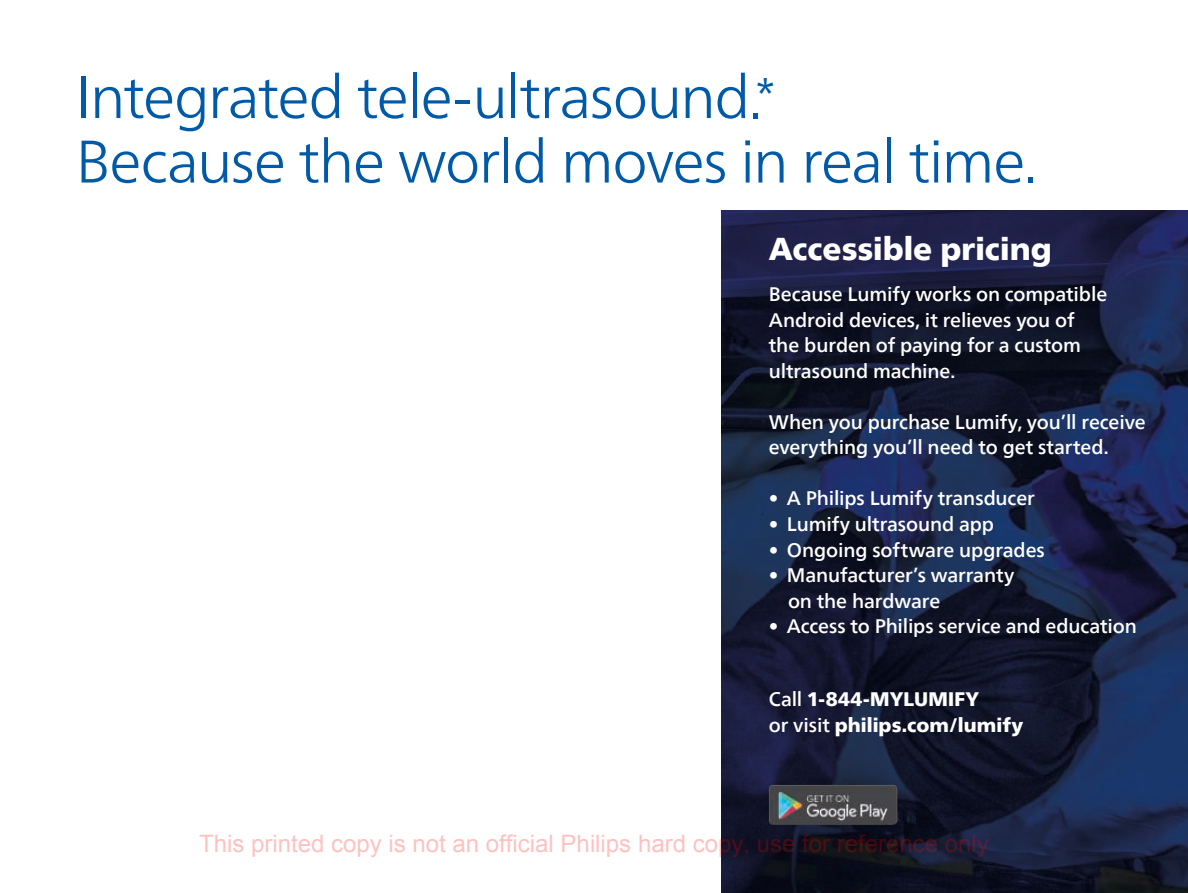
<style>
.page{position:relative;width:1188px;height:893px;background:#fff}
.page>*{position:absolute;margin:0;border:0;box-sizing:border-box;transform-origin:0 0}
.t1{font:300 60px/64.5px "Neue Frutiger World";letter-spacing:-.025em;color:#005aa7}
.t2{font:900 31.5px "Neue Frutiger World";color:#fff}
.t3{font:24px "Arial";color:rgb(255 0 0/.25)}
.t4{font:500 19.5px/25.5px "Neue Frutiger World";letter-spacing:-.005em;color:#fff}
.t5{font:900 19.5px/25.5px "Neue Frutiger World";letter-spacing:.005em;color:#fff}
.s1{font-weight:400;font-size:40.5px}
.s2{font-weight:500}
</style>
<div class="page">
<img style="left:721px;top:210px;width:467px;height:683px">
<img style="left:769px;top:785px;width:129px;height:40px">
<h1 class="t1" style="left:76px;top:70px;width:963px">Integrated tele-ultrasound.<span class="s1">*<br></span>Because the world moves in real time.</h1>
<h2 class="t2" style="left:769px;top:236px;width:284px">Accessible pricing</h2>
<p class="t4" style="left:769px;top:283px;width:340px">Because Lumify works on compatible<br>Android devices, it relieves you of the burden of paying for a custom ultrasound machine.</p>
<p class="t4" style="left:769px;top:411px;width:378px">When you purchase Lumify, youíll receive everything youíll need to get started.</p>
<p class="t4" style="left:769px;top:487px;width:267px">ï A Philips Lumify transducer</p>
<p class="t4" style="left:769px;top:513px;width:227px">ï Lumify ultrasound app</p>
<p class="t4" style="left:769px;top:538px;width:278px">ï Ongoing software upgrades</p>
<p class="t4" style="left:769px;top:564px;width:247px">ï Manufacturerís warranty</p>
<p class="t4" style="left:788px;top:589px;width:154px">on the hardware</p>
<p class="t4" style="left:769px;top:615px;width:370px">ï Access to Philips service and education</p>
<p class="t5" style="left:769px;top:688px;width:256px"><span class="s2">Call</span> 1-844-MYLUMIFY<br><span class="s2">or visit</span> philips.com/lumify</p>
<p class="t3" style="left:199px;top:835px;width:791px">This printed copy is not an official Philips hard copy, use for reference only</p>
</div>
